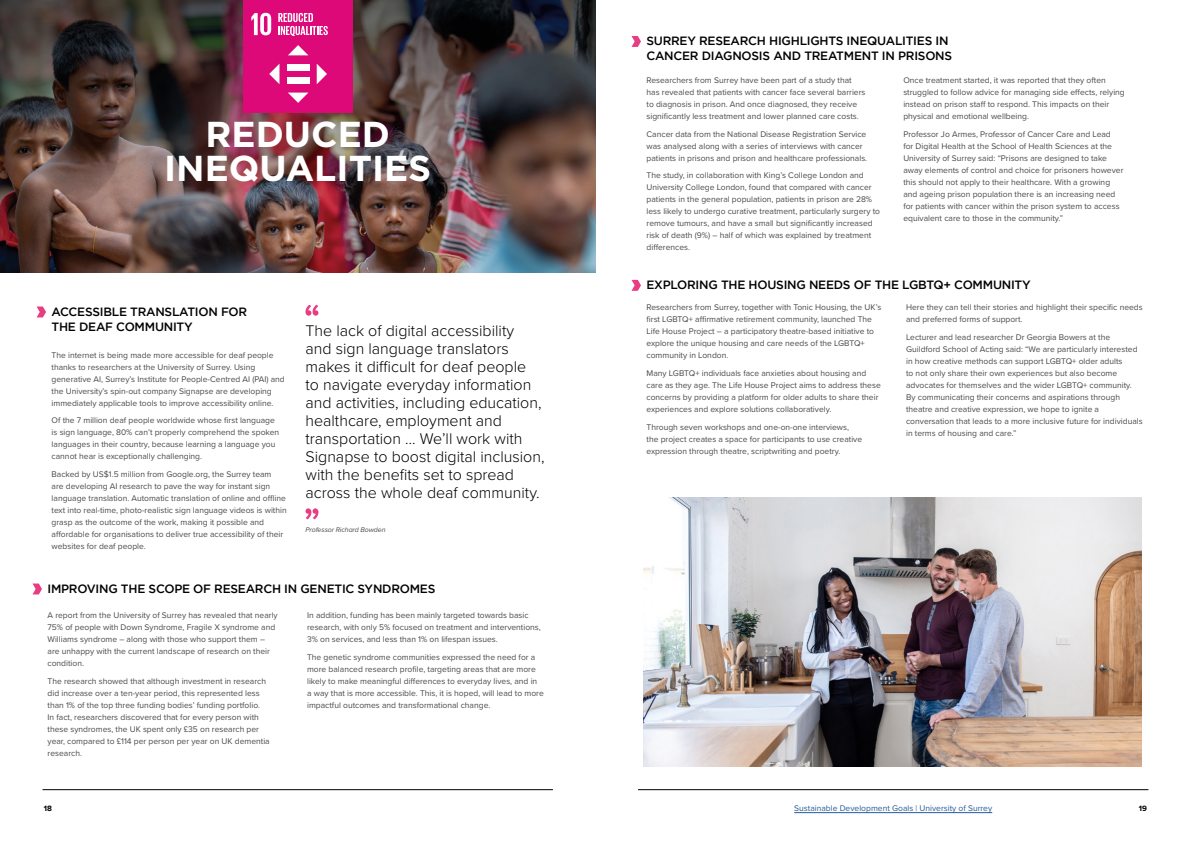
<style>
.page{position:relative;width:1191px;height:842px;background:#fff}
.page>*{position:absolute;margin:0;border:0;box-sizing:border-box;transform-origin:0 0}
.t1{font:700 36px/34px "Gotham";color:#fff;text-align:center}
.t2{font:300 16px/18px "Proxima Nova";color:#000}
.t3{font:500 12px/15px "Gotham";letter-spacing:-.02em;color:#000}
.t4{font:8.5px/12px "Proxima Nova";color:#4a4a49}
.t5{font:8.5px "Proxima Nova";color:#275b9b}
.t6{font:700 8px "Proxima Nova";color:#000}
.t7{font:italic 7px "Proxima Nova";letter-spacing:-.01em;color:#4a4a49}
</style>
<div class="page">
<img style="left:0;top:194px;width:595px;height:79px">
<img style="left:0;top:0;width:595px;height:194px">
<hr style="left:43px;top:789px;width:510px;height:1px;background:#000">
<hr style="left:638px;top:789px;width:510px;height:1px;background:#000">
<svg style="left:37px;top:306px;width:9px;height:11px"></svg>
<svg style="left:631px;top:280px;width:10px;height:11px"></svg>
<svg style="left:631px;top:36px;width:10px;height:11px"></svg>
<svg style="left:33px;top:583px;width:9px;height:11px"></svg>
<div style="left:243px;top:4px;width:109px;height:109px;background:#dd0979"></div>
<svg style="left:251px;top:13px;width:20px;height:22px"></svg>
<svg style="left:278px;top:13px;width:50px;height:23px"></svg>
<svg style="left:269px;top:64px;width:10px;height:20px"></svg>
<svg style="left:317px;top:64px;width:10px;height:20px"></svg>
<svg style="left:288px;top:45px;width:20px;height:10px"></svg>
<svg style="left:288px;top:93px;width:20px;height:10px"></svg>
<div style="left:287px;top:64px;width:22px;height:7px;background:#fff"></div>
<div style="left:287px;top:77px;width:22px;height:7px;background:#fff"></div>
<div style="left:243px;top:0;width:109px;height:8px;background:#dd0979"></div>
<hr style="left:794px;top:812px;width:198px;height:1px;background:#275b9b">
<svg style="left:305px;top:305px;width:13px;height:11px"></svg>
<svg style="left:305px;top:508px;width:13px;height:11px"></svg>
<img style="left:643px;top:498px;width:498px;height:268px">
<h1 class="t1" style="left:164px;top:116px;width:268px">REDUCED<br>INEQUALITIES</h1>
<h3 class="t3" style="left:52px;top:304px;width:197px">ACCESSIBLE TRANSLATION FOR<br>THE DEAF COMMUNITY</h3>
<p class="t4" style="left:52px;top:348px;width:235px">The internet is being made more accessible for deaf people thanks to researchers at the University of Surrey. Using generative AI, Surrey’s Institute for People-Centred AI (PAI) and the University’s spin-out company Signapse are developing immediately applicable tools to improve accessibility online.</p>
<p class="t4" style="left:52px;top:414px;width:229px">Of the 7 million deaf people worldwide whose first language is sign language, 80% can’t properly comprehend the spoken languages in their country, because learning a language you cannot hear is exceptionally challenging.</p>
<p class="t4" style="left:52px;top:468px;width:237px">Backed by US$1.5 million from Google.org, the Surrey team<br>are developing AI research to pave the way for instant sign language translation. Automatic translation of online and offline text into real-time, photo-realistic sign language videos is within grasp as the outcome of the work, making it possible and affordable for organisations to deliver true accessibility of their websites for deaf people.</p>
<p class="t2" style="left:305px;top:320px;width:240px">The lack of digital accessibility<br>and sign language translators makes it difficult for deaf people<br>to navigate everyday information and activities, including education, healthcare, employment and transportation … We’ll work with Signapse to boost digital inclusion, with the benefits set to spread across the whole deaf community.</p>
<p class="t7" style="left:305px;top:525px;width:82px">Professor Richard Bowden</p>
<h3 class="t3" style="left:47px;top:581px;width:389px">IMPROVING THE SCOPE OF RESEARCH IN GENETIC SYNDROMES</h3>
<p class="t4" style="left:48px;top:609px;width:232px">A report from the University of Surrey has revealed that nearly 75% of people with Down Syndrome, Fragile X syndrome and Williams syndrome – along with those who support them – are unhappy with the current landscape of research on their condition.</p>
<p class="t4" style="left:48px;top:675px;width:224px">The research showed that although investment in research did increase over a ten-year period, this represented less than 1% of the top three funding bodies’ funding portfolio.<br>In fact, researchers discovered that for every person with these syndromes, the UK spent only £35 on research per year, compared to £114 per person per year on UK dementia research.</p>
<p class="t4" style="left:307px;top:609px;width:235px">In addition, funding has been mainly targeted towards basic research, with only 5% focused on treatment and interventions,<br>3% on services, and less than 1% on lifespan issues.</p>
<p class="t4" style="left:307px;top:651px;width:238px">The genetic syndrome communities expressed the need for a more balanced research profile, targeting areas that are more likely to make meaningful differences to everyday lives, and in a way that is more accessible. This, it is hoped, will lead to more impactful outcomes and transformational change.</p>
<h3 class="t3" style="left:646px;top:33px;width:307px">SURREY RESEARCH HIGHLIGHTS INEQUALITIES IN<br>CANCER DIAGNOSIS AND TREATMENT IN PRISONS</h3>
<p class="t4" style="left:646px;top:74px;width:220px">Researchers from Surrey have been part of a study that has revealed that patients with cancer face several barriers to diagnosis in prison. And once diagnosed, they receive significantly less treatment and lower planned care costs.</p>
<p class="t4" style="left:646px;top:127px;width:222px">Cancer data from the National Disease Registration Service was analysed along with a series of interviews with cancer patients in prisons and prison and healthcare professionals.</p>
<p class="t4" style="left:646px;top:169px;width:235px">The study, in collaboration with King’s College London and University College London, found that compared with cancer patients in the general population, patients in prison are 28% less likely to undergo curative treatment, particularly surgery to remove tumours, and have a small but significantly increased risk of death (9%) – half of which was explained by treatment differences.</p>
<p class="t4" style="left:903px;top:74px;width:223px">Once treatment started, it was reported that they often struggled to follow advice for managing side effects, relying instead on prison staff to respond. This impacts on their physical and emotional wellbeing.</p>
<p class="t4" style="left:903px;top:127px;width:222px">Professor Jo Armes, Professor of Cancer Care and Lead<br>for Digital Health at the School of Health Sciences at the University of Surrey said: “Prisons are designed to take away elements of control and choice for prisoners however this should not apply to their healthcare. With a growing and ageing prison population there is an increasing need for patients with cancer within the prison system to access equivalent care to those in the community.”</p>
<h3 class="t3" style="left:646px;top:277px;width:386px">EXPLORING THE HOUSING NEEDS OF THE LGBTQ+ COMMUNITY</h3>
<p class="t4" style="left:646px;top:301px;width:236px">Researchers from Surrey, together with Tonic Housing, the UK’s first LGBTQ+ affirmative retirement community, launched The Life House Project – a participatory theatre-based initiative to explore the unique housing and care needs of the LGBTQ+ community in London.</p>
<p class="t4" style="left:646px;top:367px;width:236px">Many LGBTQ+ individuals face anxieties about housing and care as they age. The Life House Project aims to address these concerns by providing a platform for older adults to share their experiences and explore solutions collaboratively.</p>
<p class="t4" style="left:646px;top:421px;width:217px">Through seven workshops and one-on-one interviews, the project creates a space for participants to use creative expression through theatre, scriptwriting and poetry.</p>
<p class="t4" style="left:906px;top:301px;width:238px">Here they can tell their stories and highlight their specific needs and preferred forms of support.</p>
<p class="t4" style="left:906px;top:331px;width:238px">Lecturer and lead researcher Dr Georgia Bowers at the Guildford School of Acting said: “We are particularly interested in how creative methods can support LGBTQ+ older adults<br>to not only share their own experiences but also become advocates for themselves and the wider LGBTQ+ community.<br>By communicating their concerns and aspirations through theatre and creative expression, we hope to ignite a conversation that leads to a more inclusive future for individuals in terms of housing and care.”</p>
<p class="t5" style="left:794px;top:802px;width:199px">Sustainable Development Goals | University of Surrey</p>
<p class="t6" style="left:44px;top:802px;width:10px">18</p>
<p class="t6" style="left:1138px;top:802px;width:10px">19</p>
</div>
